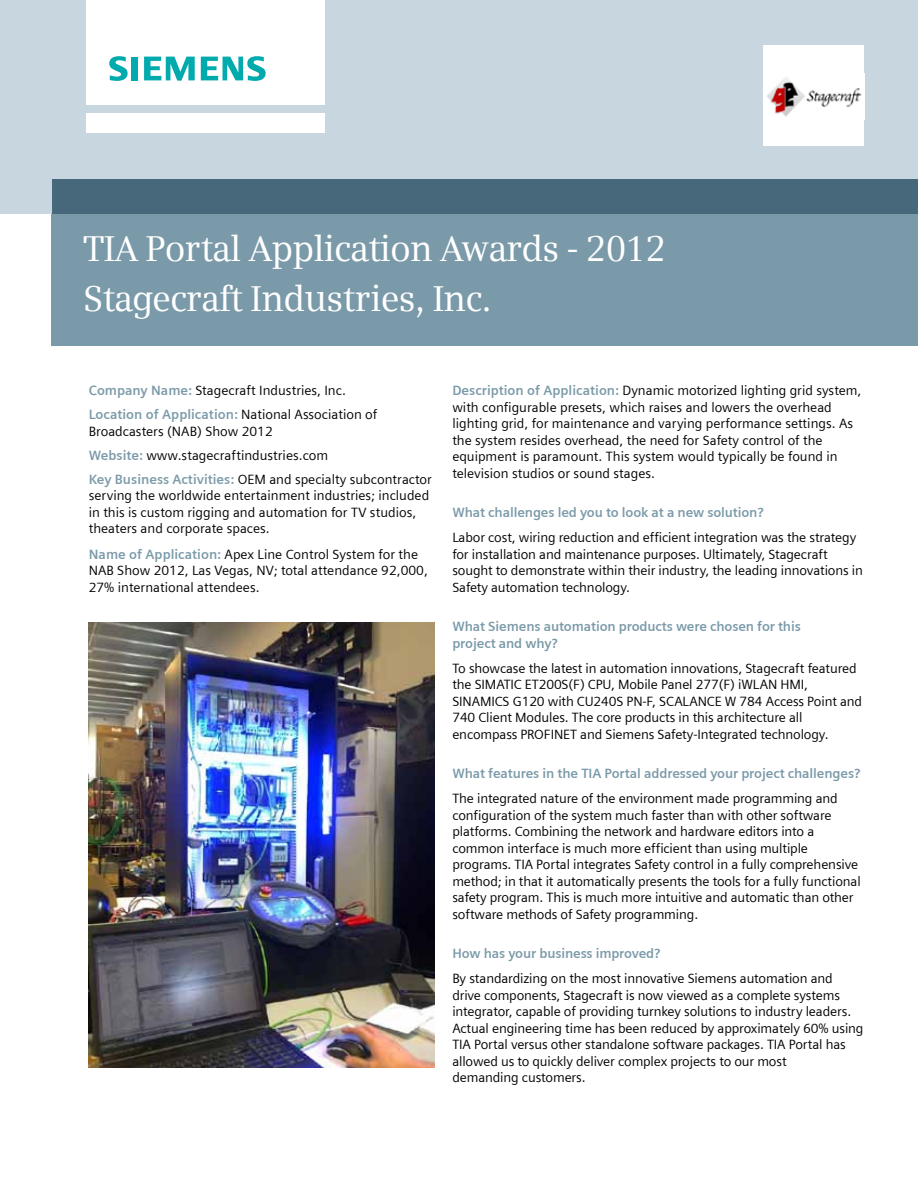
<style>
.page{position:relative;width:918px;height:1188px;background:#fff}
.page>*{position:absolute;margin:0;border:0;box-sizing:border-box;transform-origin:0 0}
.t1{font:36px/50.8px "Siemens Serif";letter-spacing:-.025em;color:#fff}
.t2{font:13.5px/16.5px "Siemens Sans";letter-spacing:-.01em;color:#000}
.t3{font:700 13.5px/16.5px "Siemens Sans";letter-spacing:-.01em;color:#7b9aa9}
.s1{font-weight:700;color:#7b9aa9}
</style>
<div class="page">
<div style="left:52px;top:214px;width:866px;height:131px;background:#7b9aa9"></div>
<div style="left:0;top:0;width:918px;height:214px;background:#c8d7df"></div>
<div style="left:86px;top:114px;width:238px;height:19px;background:#fff"></div>
<div style="left:86px;top:0;width:238px;height:104px;background:#fff"></div>
<svg style="left:109px;top:56px;width:19px;height:25px"></svg>
<div style="left:131px;top:57px;width:7px;height:23px;background:#00aaad"></div>
<svg style="left:144px;top:57px;width:51px;height:24px"></svg>
<svg style="left:201px;top:56px;width:65px;height:25px"></svg>
<div style="left:52px;top:180px;width:866px;height:34px;background:#47677a"></div>
<div style="left:764px;top:46px;width:100px;height:100px;background:#fff"></div>
<img style="left:767px;top:77px;width:95px;height:40px">
<img style="left:89px;top:622px;width:346px;height:446px">
<h1 class="t1" style="left:83px;top:223px;width:585px">TIA Portal Application Awards - 2012<br>Stagecraft Industries, Inc.</h1>
<p class="t2" style="left:89px;top:379px;width:290px;line-height:24px"><span class="s1">Company Name:</span> Stagecraft Industries, Inc.<br><span class="s1">Location of Application:</span> National Association of</p>
<p class="t2" style="left:89px;top:419px;width:345px;line-height:24px">Broadcasters (NAB) Show 2012<br><span class="s1">Website:</span> www.stagecraftindustries.com<br><span class="s1">Key Business Activities:</span> OEM and specialty subcontractor</p>
<p class="t2" style="left:89px;top:487px;width:342px">serving the worldwide entertainment industries; included in this is custom rigging and automation for TV studios, theaters and corporate spaces.</p>
<p class="t2" style="left:89px;top:546px;width:341px"><span class="s1">Name of Application:</span> Apex Line Control System for the<br>NAB Show 2012, Las Vegas, NV; total attendance 92,000,<br>27% international attendees.</p>
<p class="t2" style="left:452px;top:382px;width:411px"><span class="s1">Description of Application:</span> Dynamic motorized lighting grid system, with configurable presets, which raises and lowers the overhead lighting grid, for maintenance and varying performance settings. As the system resides overhead, the need for Safety control of the equipment is paramount. This system would typically be found in television studios or sound stages.</p>
<p class="t3" style="left:452px;top:504px;width:313px">What challenges led you to look at a new solution?</p>
<p class="t2" style="left:452px;top:529px;width:412px">Labor cost, wiring reduction and efficient integration was the strategy for installation and maintenance purposes. Ultimately, Stagecraft sought to demonstrate within their industry, the leading innovations in Safety automation technology.</p>
<p class="t3" style="left:452px;top:618px;width:350px">What Siemens automation products were chosen for this project and why?</p>
<p class="t2" style="left:452px;top:660px;width:411px">To showcase the latest in automation innovations, Stagecraft featured the SIMATIC ET200S(F) CPU, Mobile Panel 277(F) iWLAN HMI, SINAMICS G120 with CU240S PN-F, SCALANCE W 784 Access Point and 740 Client Modules. The core products in this architecture all encompass PROFINET and Siemens Safety-Integrated technology.</p>
<p class="t3" style="left:452px;top:765px;width:409px">What features in the TIA Portal addressed your project challenges?</p>
<p class="t2" style="left:452px;top:790px;width:410px">The integrated nature of the environment made programming and configuration of the system much faster than with other software platforms. Combining the network and hardware editors into a common interface is much more efficient than using multiple programs. TIA Portal integrates Safety control in a fully comprehensive method; in that it automatically presents the tools for a fully functional safety program. This is much more intuitive and automatic than other software methods of Safety programming.</p>
<p class="t3" style="left:452px;top:945px;width:209px">How has your business improved?</p>
<p class="t2" style="left:452px;top:970px;width:413px">By standardizing on the most innovative Siemens automation and drive components, Stagecraft is now viewed as a complete systems integrator, capable of providing turnkey solutions to industry leaders.<br>Actual engineering time has been reduced by approximately 60% using TIA Portal versus other standalone software packages. TIA Portal has allowed us to quickly deliver complex projects to our most<br>demanding customers.</p>
</div>
